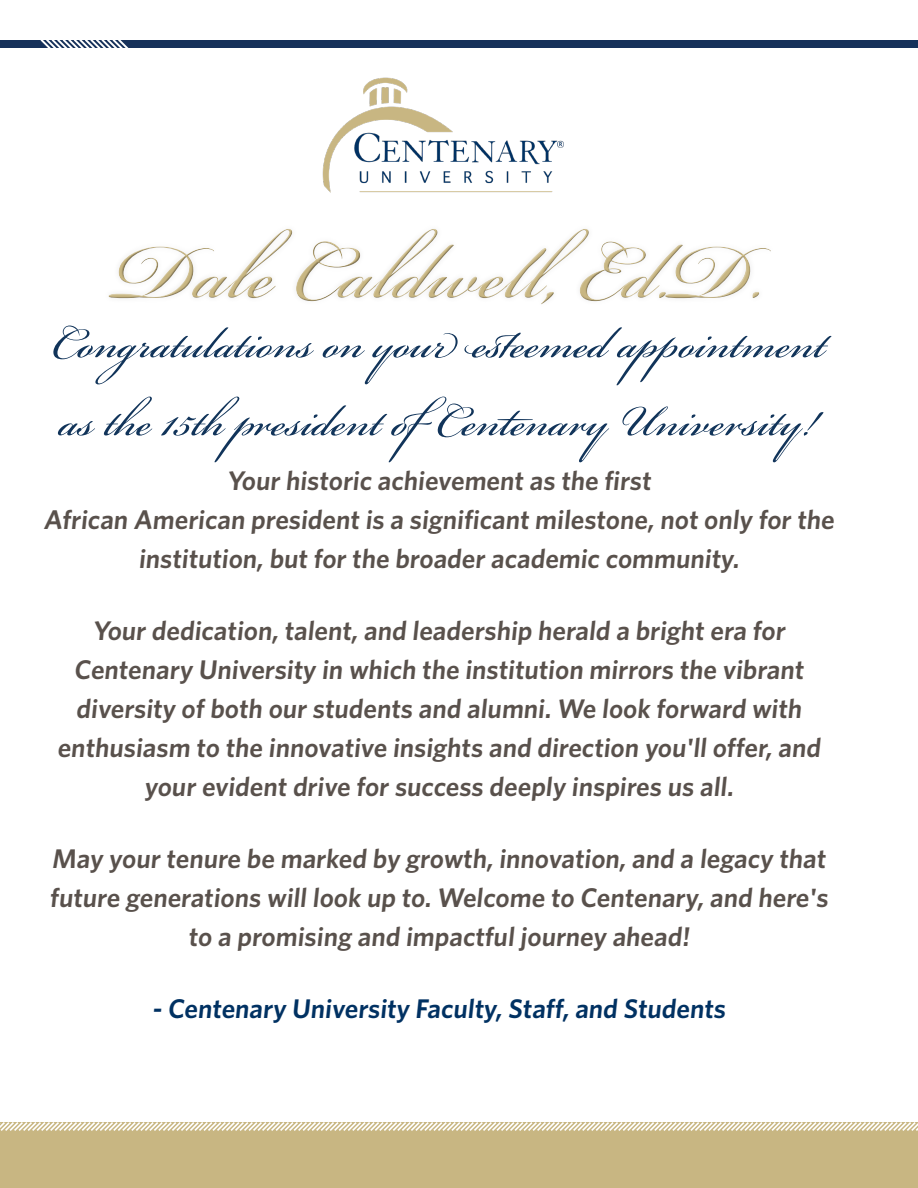
<style>
.page{position:relative;width:918px;height:1188px;background:#fff}
.page>*{position:absolute;margin:0;border:0;box-sizing:border-box;transform-origin:0 0}
.t1{font:120px "Bickham Script Pro";color:#c8b682}
.t2{font:67.5px/78px "Bickham Script Pro";color:#11345a}
.t3{font:600 27px/39px "Whitney";color:#59514c;text-align:center}
.t4{font:600 27px "Whitney";color:#003162}
</style>
<div class="page">
<div style="left:0;top:1123px;width:918px;height:65px;background:#c8b682"></div>
<svg style="left:0;top:1122px;width:918px;height:9px"></svg>
<div style="left:0;top:40px;width:918px;height:8px;background:#16315a"></div>
<svg style="left:40px;top:40px;width:89px;height:8px"></svg>
<img style="left:322px;top:77px;width:242px;height:116px">
<div style="left:107px;top:229px;width:666px;height:77px;background:#231f20;opacity:.4"></div>
<h1 class="t1" style="left:114px;top:185px;width:652px">Dale Caldwell, Ed.D.</h1>
<p class="t2" style="left:52px;top:295px;width:776px">Congratulations on your esteemed appointment as the 15th president ofCentenary University!</p>
<p class="t3" style="left:43px;top:461px;width:795px">Your historic achievement as the first<br>African American president is a significant milestone, not only for the institution, but for the broader academic community.</p>
<p class="t3" style="left:57px;top:611px;width:768px">Your dedication, talent, and leadership herald a bright era for Centenary University in which the institution mirrors the vibrant diversity of both our students and alumni. We look forward with enthusiasm to the innovative insights and direction you'll offer, and your evident drive for success deeply inspires us all.</p>
<p class="t3" style="left:50px;top:839px;width:783px">May your tenure be marked by growth, innovation, and a legacy that future generations will look up to. Welcome to Centenary, and here's to a promising and impactful journey ahead!</p>
<p class="t4" style="left:152px;top:993px;width:578px">- Centenary University Faculty, Staff, and Students</p>
</div>
